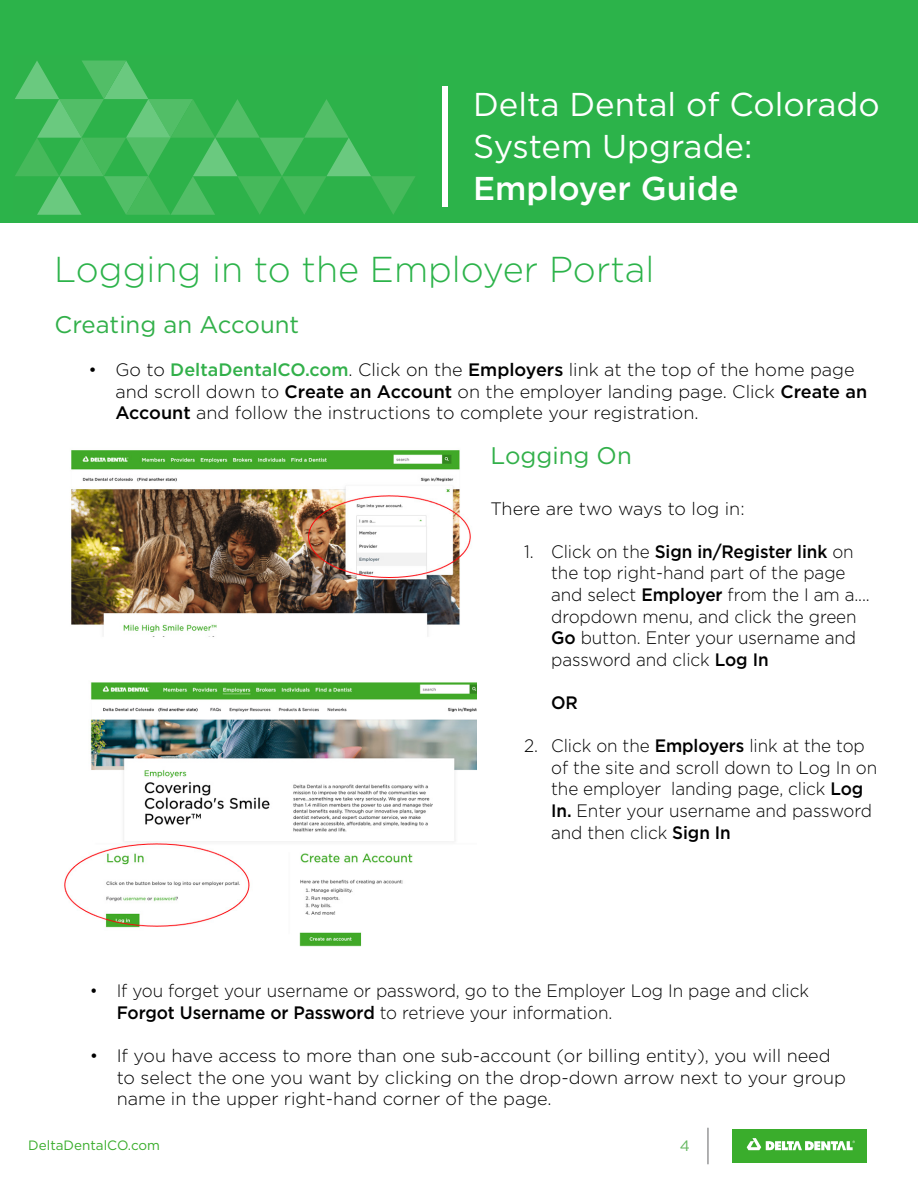
<style>
.page{position:relative;width:918px;height:1188px;background:#fff}
.page>*{position:absolute;margin:0;border:0;box-sizing:border-box;transform-origin:0 0}
.t1{font:300 36px "Gotham";color:#2cb34a}
.t2{font:33px/42px "Gotham";color:#fff}
.t3{font:500 33px "Gotham";color:#fff}
.t4{font:24px "Gotham";color:#32b04a}
.t5{font:300 18px/21.6px "Gotham";letter-spacing:-.005em;color:#000;scale:.95 1}
.t6{font:300 18px/21.6px "Gotham";letter-spacing:-.005em;color:#000}
.t7{font:500 18px "Gotham";color:#000;scale:.95 1}
.t8{font:15px "Gotham";color:#64b75f}
.t9{font:13.5px "Gotham";color:#3aad2c}
.s1{font-weight:500;color:#32b04a}
.s2{font-weight:500}
</style>
<div class="page">
<div style="left:732px;top:1129px;width:135px;height:33px;background:#3aad2c"></div>
<svg style="left:747px;top:1138px;width:108px;height:12px"></svg>
<hr style="left:708px;top:1128px;width:1px;height:36px;background:#636466">
<div style="left:0;top:0;width:918px;height:222px;background:#2cb34a"></div>
<div style="left:14px;top:56px;width:404px;height:159px;background:#32b04a"></div>
<svg style="left:15px;top:61px;width:400px;height:154px"></svg>
<div style="left:442px;top:86px;width:6px;height:121px;background:#fff"></div>
<img style="left:71px;top:450px;width:400px;height:187px">
<img style="left:64px;top:682px;width:412px;height:265px">
<h2 class="t2" style="left:473px;top:82px;width:408px">Delta Dental of Colorado<br>System Upgrade:</h2>
<h2 class="t3" style="left:473px;top:166px;width:267px">Employer Guide</h2>
<h1 class="t1" style="left:54px;top:246px;width:602px">Logging in to the Employer Portal</h1>
<h3 class="t4" style="left:55px;top:309px;width:246px">Creating an Account</h3>
<p class="t6" style="left:115px;top:358px;width:753px;text-indent:-27px">• Go to <span class="s1">DeltaDentalCO.com</span>. Click on the <span class="s2">Employers</span> link at the top of the home page and scroll down to <span class="s2">Create an Account</span> on the employer landing page. Click <span class="s2">Create an<br>Account</span> and follow the instructions to complete your registration.</p>
<h3 class="t4" style="left:490px;top:440px;width:143px">Logging On</h3>
<p class="t6" style="left:490px;top:497px;width:256px">There are two ways to log in:</p>
<p class="t5" style="left:551px;top:540px;width:337px;text-indent:-27px">1. Click on the <span class="s2">Sign in/Register link</span> on the top right-hand part of the page and select <span class="s2">Employer</span> from the I am a.... dropdown menu, and click the green <span class="s2">Go</span> button. Enter your username and password and click <span class="s2">Log In</span></p>
<p class="t7" style="left:551px;top:691px;width:30px">OR</p>
<p class="t5" style="left:551px;top:735px;width:345px;text-indent:-27px">2. Click on the <span class="s2">Employers</span> link at the top of the site and scroll down to Log In on the employer landing page, click <span class="s2">Log In.</span> Enter your username and password and then click <span class="s2">Sign In</span></p>
<p class="t5" style="left:117px;top:980px;width:730px;text-indent:-27px">• If you forget your username or password, go to the Employer Log In page and click<br><span class="s2">Forgot Username or Password</span> to retrieve your information.</p>
<p class="t6" style="left:117px;top:1045px;width:731px;text-indent:-27px">• If you have access to more than one sub-account (or billing entity), you will need to select the one you want by clicking on the drop-down arrow next to your group name in the upper right-hand corner of the page.</p>
<p class="t9" style="left:28px;top:1136px;width:133px">DeltaDentalCO.com</p>
<p class="t8" style="left:680px;top:1136px;width:12px">4</p>
</div>
